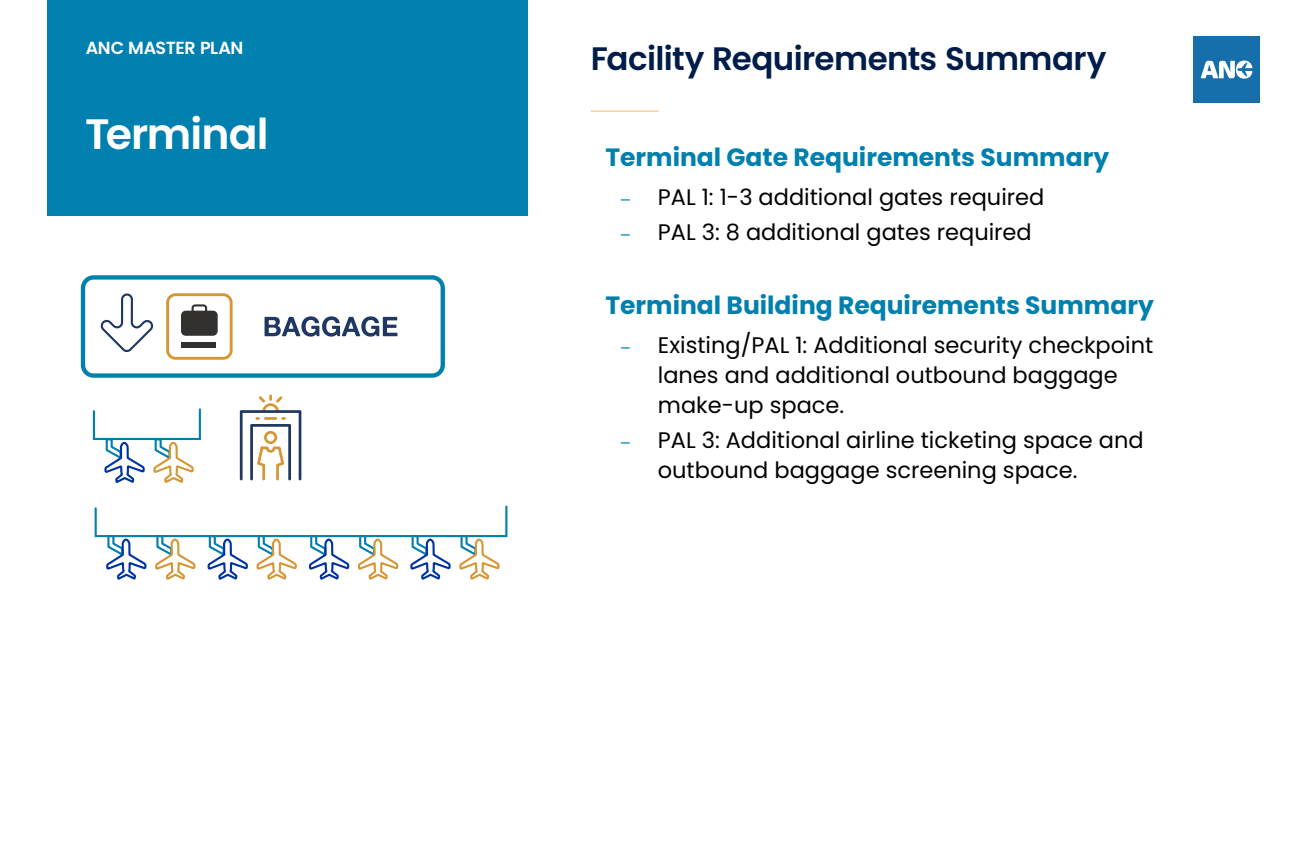
<style>
.page{position:relative;width:1296px;height:864px;background:#fff}
.page>*{position:absolute;margin:0;border:0;box-sizing:border-box;transform-origin:0 0}
.H1_Poppins_Semibold_85pt_Dk_Blue{font:600 42.5px "Poppins";letter-spacing:-.02em;color:#fff}
.H1_Poppins_Semibold_85pt_Dk_Blue-2{font:600 32.5px "Poppins";letter-spacing:-.02em;color:#001d4a}
.H1_Space_After{font:700 25px "Poppins";color:#0080ae}
.t1{font:22.5px/30px "Poppins";color:#000}
.t2{font:600 17.5px "Poppins";letter-spacing:-.02em;color:#fff}
.s1{font-family:"Myriad Pro";font-size:20px;color:#0080ae}
</style>
<div class="page">
<img style="left:1193px;top:36px;width:67px;height:67px">
<div style="left:47px;top:0;width:480px;height:216px;background:#0080ae"></div>
<hr style="left:591px;top:111px;width:68px;height:1px;background:#fcb85e">
<svg style="left:240px;top:395px;width:61px;height:85px"></svg>
<svg style="left:94px;top:505px;width:414px;height:75px"></svg>
<svg style="left:92px;top:408px;width:109px;height:75px"></svg>
<div style="left:81px;top:275px;width:364px;height:103px;border:4px solid #0080ad;border-radius:11px"></div>
<div style="left:166px;top:293px;width:67px;height:67px;border:3px solid #d69636;border-radius:8px"></div>
<svg style="left:265px;top:316px;width:133px;height:21px"></svg>
<svg style="left:101px;top:275px;width:55px;height:77px"></svg>
<div style="left:182px;top:342px;width:34px;height:6px;background:#333030"></div>
<svg style="left:192px;top:304px;width:15px;height:7px"></svg>
<div style="left:181px;top:311px;width:37px;height:25px;background:#333030;border-radius:5px"></div>
<p class="t2" style="left:86px;top:38px;width:159px">ANC MASTER PLAN</p>
<h1 class="H1_Poppins_Semibold_85pt_Dk_Blue-2" style="left:591px;top:40px;width:517px">Facility Requirements Summary</h1>
<h1 class="H1_Poppins_Semibold_85pt_Dk_Blue" style="left:85px;top:109px;width:185px">Terminal</h1>
<h1 class="H1_Space_After" style="left:605px;top:142px;width:505px">Terminal Gate Requirements Summary</h1>
<p class="t1" style="left:620px;top:182px;width:426px"><span class="s1">–</span> PAL 1: 1-3 additional gates required</p>
<p class="t1" style="left:620px;top:217px;width:413px"><span class="s1">–</span> PAL 3: 8 additional gates required</p>
<h1 class="H1_Space_After" style="left:605px;top:290px;width:550px">Terminal Building Requirements Summary</h1>
<p class="t1" style="left:658px;top:330px;width:497px;text-indent:-38px"><span class="s1">–</span> Existing/PAL 1: Additional security checkpoint lanes and additional outbound baggage make-up space.</p>
<p class="t1" style="left:658px;top:425px;width:487px;text-indent:-38px"><span class="s1">–</span> PAL 3: Additional airline ticketing space and outbound baggage screening space.</p>
</div>
